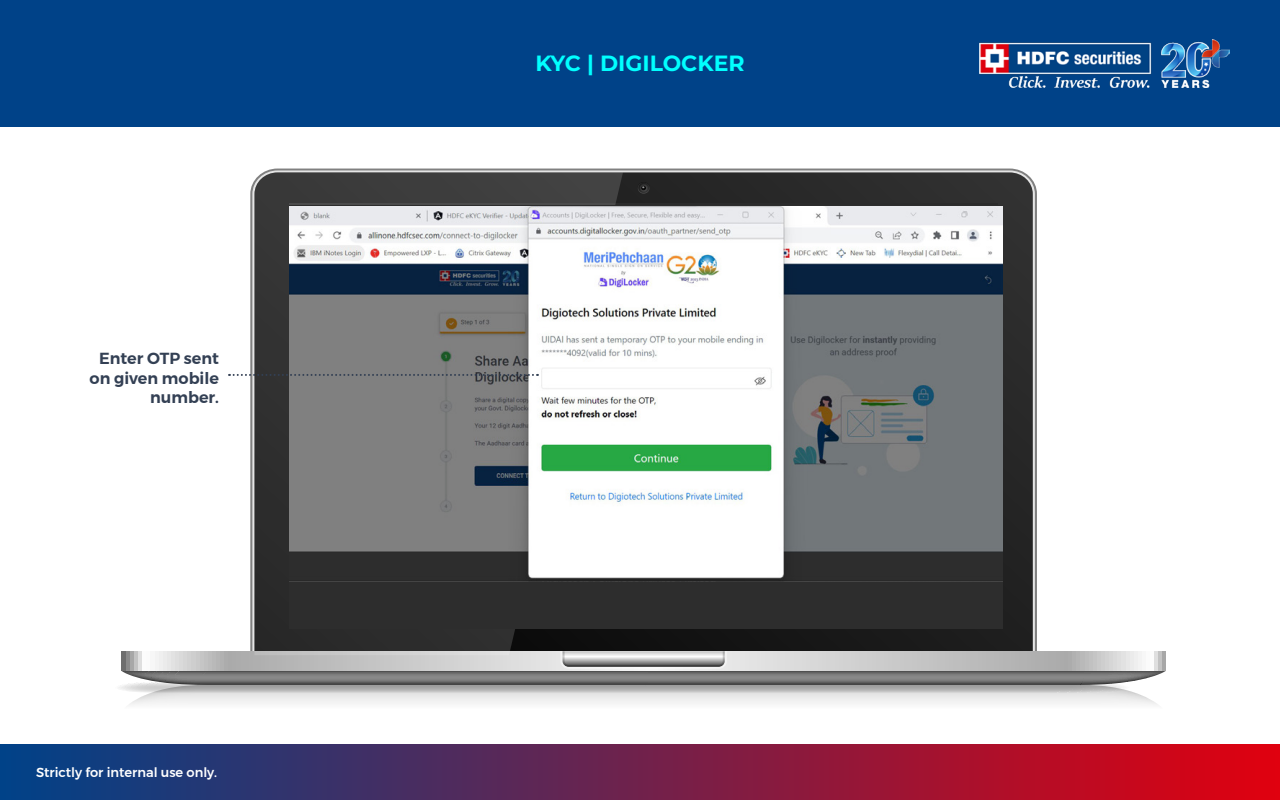
<style>
.page{position:relative;width:1280px;height:800px;background:#fff}
.page>*{position:absolute;margin:0;border:0;box-sizing:border-box;transform-origin:0 0}
.t1{font:700 22px "Montserrat";color:#0ff}
.t2{font:600 16px/19.2px "Montserrat";color:#334054;text-align:right}
.t3{font:500 13px "Montserrat";color:#fff}
</style>
<div class="page">
<div style="left:0;top:0;width:1280px;height:127px;background:#004288"></div>
<img style="left:980px;top:39px;width:250px;height:49px">
<div style="left:0;top:744px;width:1280px;height:56px;background:linear-gradient(to right,#004288,#e0010f)"></div>
<svg style="left:623px;top:172px;width:410px;height:479px;background:#262626"></svg>
<svg style="left:119px;top:651px;width:1047px;height:54px"></svg>
<svg style="left:637px;top:182px;width:13px;height:12px"></svg>
<svg style="left:254px;top:172px;width:369px;height:483px;background:#3a3a3a"></svg>
<div style="left:289px;top:205px;width:714px;height:424px;background:#2d2d2d"></div>
<img style="left:289px;top:206px;width:713px;height:375px">
<svg style="left:229px;top:374px;width:309px;height:2px"></svg>
<p class="t2" style="left:90px;top:349px;width:131px">Enter OTP sent on given mobile number.</p>
<p class="t3" style="left:36px;top:762px;width:183px">Strictly for internal use only.</p>
<h1 class="t1" style="left:535px;top:49px;width:211px">KYC | DIGILOCKER</h1>
</div>
